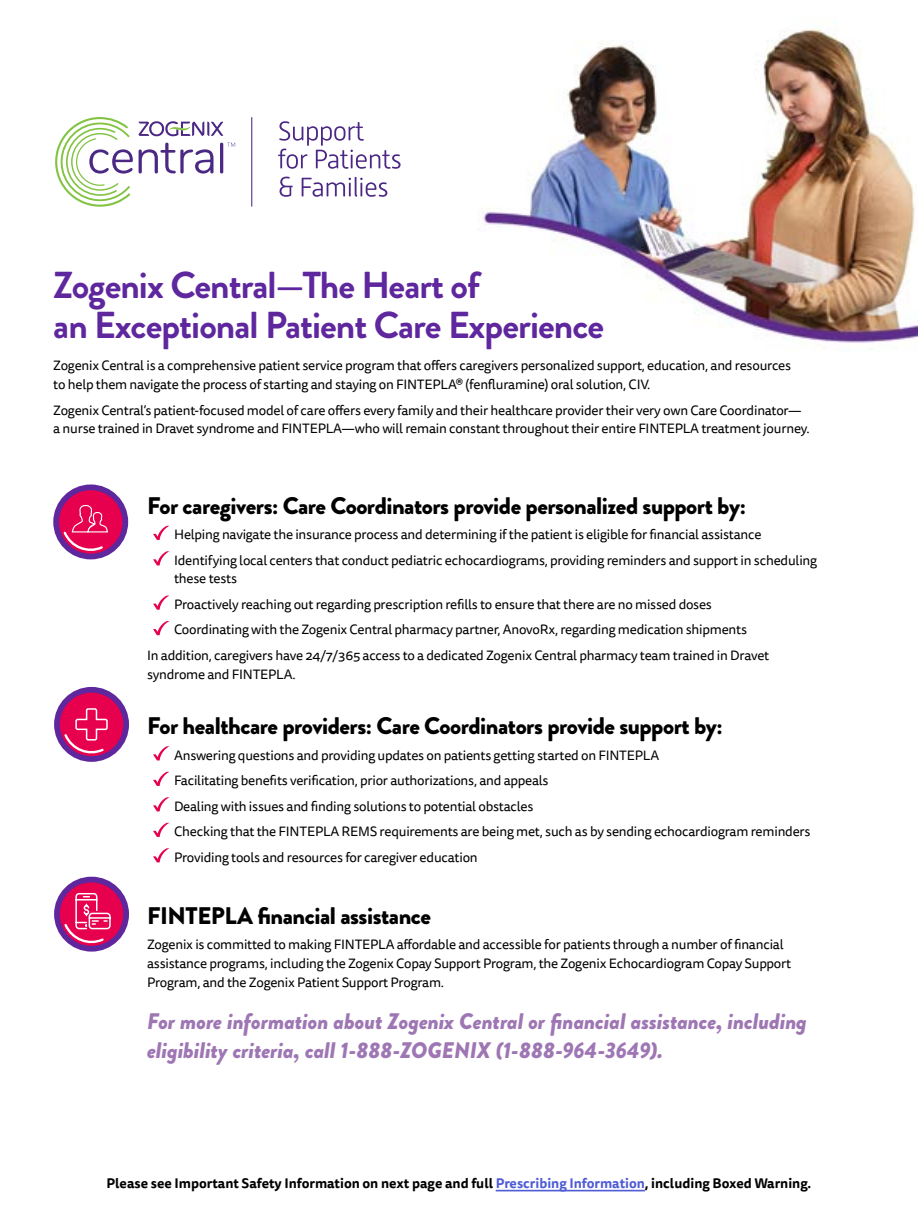
<style>
.page{position:relative;width:918px;height:1224px;background:#fff}
.page>*{position:absolute;margin:0;border:0;box-sizing:border-box;transform-origin:0 0}
.t1{font:700 37.5px/40.5px "Brandon Grotesque";letter-spacing:-.025em;color:#5f279e}
.t2{font:900 24px "Brandon Grotesque";letter-spacing:-.02em;color:#000}
.t3{font:italic 900 22.5px/28.5px "Brandon Grotesque";letter-spacing:-.005em;color:#9e76b4}
.t4{font:13.5px/25.5px "Tisa Sans Pro";letter-spacing:-.015em;color:#000}
.t5{font:700 13.5px "Tisa Sans Pro";color:#000}
.s1{color:#4f5cd6}
</style>
<div class="page">
<img style="left:478px;top:28px;width:440px;height:320px">
<hr style="left:496px;top:1190px;width:149px;height:1px;background:#4f5cd6">
<svg style="left:56px;top:487px;width:69px;height:70px"></svg>
<div style="left:53px;top:484px;width:75px;height:75px;border:6px solid #5f279e;border-radius:50%"></div>
<svg style="left:58px;top:504px;width:50px;height:56px;background:#d63479"></svg>
<svg style="left:57px;top:690px;width:69px;height:69px"></svg>
<div style="left:54px;top:687px;width:75px;height:75px;border:6px solid #5f279e;border-radius:50%"></div>
<svg style="left:62px;top:707px;width:46px;height:49px;background:#e0276c"></svg>
<hr style="left:251px;top:117px;width:1px;height:90px;background:#4b2884">
<svg style="left:278px;top:121px;width:123px;height:48px"></svg>
<svg style="left:280px;top:177px;width:13px;height:20px"></svg>
<svg style="left:302px;top:177px;width:85px;height:20px"></svg>
<svg style="left:139px;top:143px;width:75px;height:31px"></svg>
<svg style="left:139px;top:121px;width:84px;height:15px"></svg>
<svg style="left:55px;top:117px;width:78px;height:90px"></svg>
<svg style="left:220px;top:143px;width:15px;height:30px"></svg>
<svg style="left:57px;top:880px;width:69px;height:69px"></svg>
<div style="left:54px;top:877px;width:75px;height:75px;border:6px solid #5f279e;border-radius:50%"></div>
<svg style="left:59px;top:892px;width:52px;height:60px;background:#d83f81"></svg>
<svg style="left:153px;top:526px;width:16px;height:14px"></svg>
<svg style="left:153px;top:551px;width:16px;height:14px"></svg>
<svg style="left:153px;top:596px;width:16px;height:14px"></svg>
<svg style="left:153px;top:621px;width:16px;height:14px"></svg>
<svg style="left:153px;top:746px;width:16px;height:14px"></svg>
<svg style="left:153px;top:772px;width:16px;height:14px"></svg>
<svg style="left:153px;top:797px;width:16px;height:14px"></svg>
<svg style="left:153px;top:823px;width:16px;height:14px"></svg>
<svg style="left:153px;top:848px;width:16px;height:14px"></svg>
<h1 class="t1" style="left:53px;top:265px;width:552px">Zogenix Central—The Heart of<br>an Exceptional Patient Care Experience</h1>
<p class="t4" style="left:53px;top:357px;width:739px;line-height:18.8px">Zogenix Central is a comprehensive patient service program that offers caregivers personalized support, education, and resources to help them navigate the process of starting and staying on FINTEPLA® (fenfluramine) oral solution, CIV.</p>
<p class="t4" style="left:53px;top:401px;width:758px;line-height:18.8px">Zogenix Central’s patient-focused model of care offers every family and their healthcare provider their very own Care Coordinator— a nurse trained in Dravet syndrome and FINTEPLA—who will remain constant throughout their entire FINTEPLA treatment journey.</p>
<h2 class="t2" style="left:147px;top:488px;width:600px">For caregivers: Care Coordinators provide personalized support by:</h2>
<p class="t4" style="left:174px;top:522px;width:645px">Helping navigate the insurance process and determining if the patient is eligible for financial assistance<br>Identifying local centers that conduct pediatric echocardiograms, providing reminders and support in scheduling</p>
<p class="t4" style="left:174px;top:566px;width:64px">these tests</p>
<p class="t4" style="left:174px;top:592px;width:539px">Proactively reaching out regarding prescription refills to ensure that there are no missed doses</p>
<p class="t4" style="left:174px;top:617px;width:575px">Coordinating with the Zogenix Central pharmacy partner, AnovoRx, regarding medication shipments</p>
<p class="t4" style="left:147px;top:643px;width:624px">In addition, caregivers have 24/7/365 access to a dedicated Zogenix Central pharmacy team trained in Dravet</p>
<p class="t4" style="left:147px;top:662px;width:150px">syndrome and FINTEPLA.</p>
<h2 class="t2" style="left:147px;top:709px;width:577px">For healthcare providers: Care Coordinators provide support by:</h2>
<p class="t4" style="left:174px;top:743px;width:638px">Answering questions and providing updates on patients getting started on FINTEPLA<br>Facilitating benefits verification, prior authorizations, and appeals<br>Dealing with issues and finding solutions to potential obstacles<br>Checking that the FINTEPLA REMS requirements are being met, such as by sending echocardiogram reminders Providing tools and resources for caregiver education</p>
<h2 class="t2" style="left:147px;top:899px;width:285px">FINTEPLA financial assistance</h2>
<p class="t4" style="left:147px;top:936px;width:646px;line-height:18.8px">Zogenix is committed to making FINTEPLA affordable and accessible for patients through a number of financial assistance programs, including the Zogenix Copay Support Program, the Zogenix Echocardiogram Copay Support<br>Program, and the Zogenix Patient Support Program.</p>
<h3 class="t3" style="left:147px;top:1007px;width:661px">For more information about Zogenix Central or financial assistance, including eligibility criteria, call 1-888-ZOGENIX (1-888-964-3649).</h3>
<p class="t5" style="left:107px;top:1173px;width:706px">Please see Important Safety Information on next page and full <span class="s1">Prescribing Information</span>, including Boxed Warning.</p>
</div>
